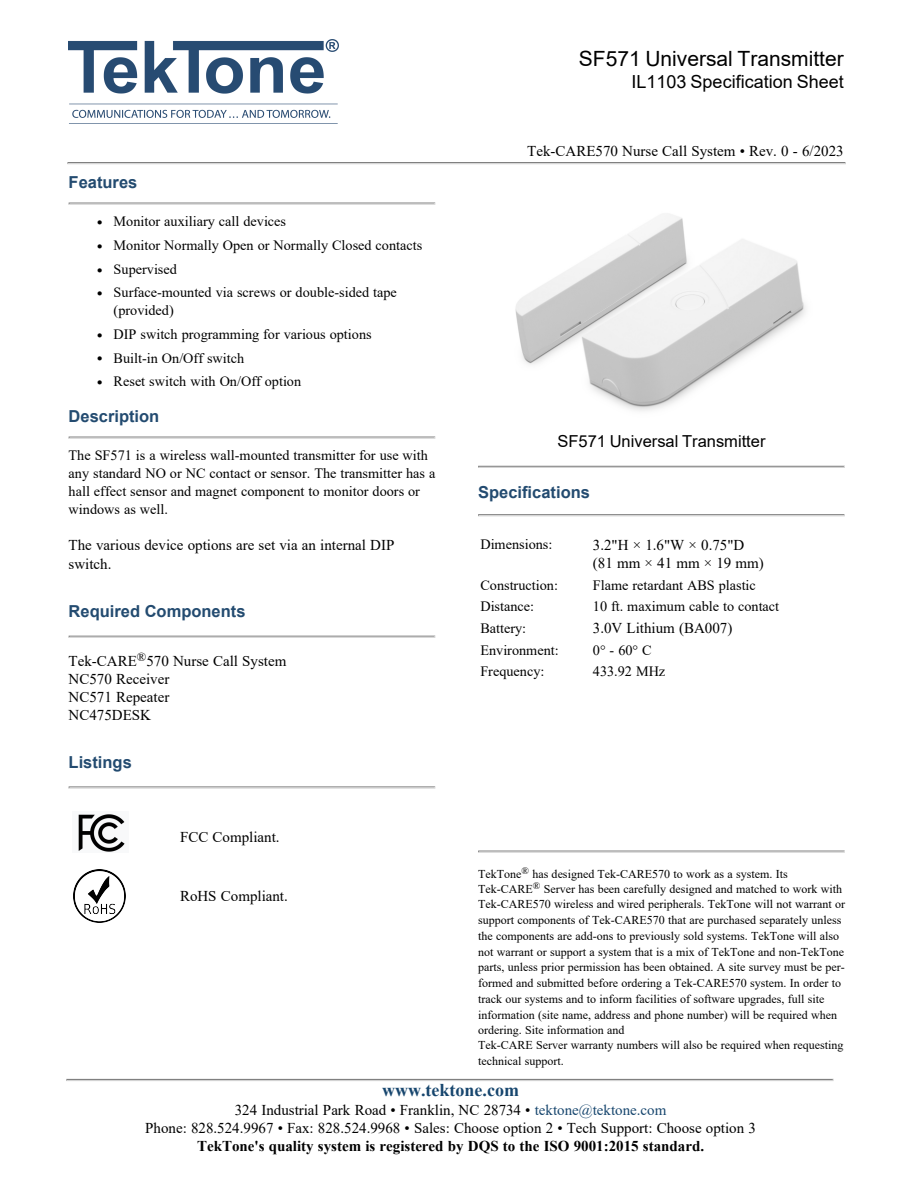
<style>
.page{position:relative;width:918px;height:1188px;background:#fff}
.page>*{position:absolute;margin:0;border:0;box-sizing:border-box;transform-origin:0 0}
.t1{font:21px "Arial";color:#000}
.t2{font:18px "Arial";color:#000}
.t3{font:700 18px "Times New Roman";color:#17466e}
.t4{font:700 16.5px "Arial";color:#234b70}
.t5{font:16.5px "Arial";color:#000}
.t6{font:15px/18px "Times New Roman";color:#000}
.t7{font:700 15px "Times New Roman";color:#000}
.t8{font:14.25px/18px "Times New Roman";color:#000}
.t9{font:12px/15.8px "Times New Roman";color:#000}
.s1{color:#17466e}
</style>
<div class="page">
<img style="left:78px;top:814px;width:47px;height:38px">
<img style="left:73px;top:870px;width:53px;height:52px">
<img style="left:515px;top:214px;width:291px;height:197px">
<svg style="left:69px;top:202px;width:366px;height:3px"></svg>
<svg style="left:69px;top:436px;width:366px;height:3px"></svg>
<svg style="left:69px;top:636px;width:366px;height:2px"></svg>
<svg style="left:69px;top:786px;width:366px;height:3px"></svg>
<svg style="left:478px;top:466px;width:367px;height:2px"></svg>
<svg style="left:478px;top:514px;width:367px;height:2px"></svg>
<svg style="left:478px;top:850px;width:367px;height:3px"></svg>
<img style="left:69px;top:39px;width:270px;height:85px">
<svg style="left:68px;top:162px;width:778px;height:2px;background:#ababab"></svg>
<svg style="left:66px;top:1079px;width:768px;height:2px;background:#a9a9a9"></svg>
<h1 class="t1" style="left:579px;top:51px;width:266px">SF571 Universal Transmitter</h1>
<h2 class="t2" style="left:632px;top:75px;width:214px">IL1103 Specification Sheet</h2>
<h3 class="t4" style="left:69px;top:176px;width:70px">Features</h3>
<p class="t8" style="left:97px;top:214px;width:191px">● Monitor auxiliary call devices</p>
<p class="t8" style="left:97px;top:238px;width:327px">● Monitor Normally Open or Normally Closed contacts</p>
<p class="t8" style="left:97px;top:261px;width:81px">● Supervised</p>
<p class="t8" style="left:114px;top:285px;width:285px;text-indent:-17px">● Surface-mounted via screws or double-sided tape (provided)</p>
<p class="t8" style="left:97px;top:327px;width:276px">● DIP switch programming for various options</p>
<p class="t8" style="left:97px;top:350px;width:149px">● Built-in On/Off switch</p>
<p class="t8" style="left:97px;top:374px;width:206px">● Reset switch with On/Off option</p>
<h3 class="t4" style="left:69px;top:410px;width:92px">Description</h3>
<p class="t8" style="left:69px;top:448px;width:368px">The SF571 is a wireless wall-mounted transmitter for use with any standard NO or NC contact or sensor. The transmitter has a hall effect sensor and magnet component to monitor doors or windows as well.</p>
<p class="t6" style="left:69px;top:537px;width:327px;line-height:19.2px">The various device options are set via an internal DIP switch.</p>
<h3 class="t4" style="left:69px;top:605px;width:178px">Required Components</h3>
<p class="t6" style="left:69px;top:653px;width:219px">Tek-CARE<sup>®</sup>570 Nurse Call System<br>NC570 Receiver<br>NC571 Repeater<br>NC475DESK</p>
<h3 class="t4" style="left:69px;top:756px;width:65px">Listings</h3>
<p class="t6" style="left:180px;top:830px;width:101px">FCC Compliant.</p>
<p class="t6" style="left:180px;top:888px;width:109px">RoHS Compliant.</p>
<p class="t6" style="left:527px;top:144px;width:318px">Tek-CARE570 Nurse Call System • Rev. 0 - 6/2023</p>
<h3 class="t5" style="left:557px;top:435px;width:210px">SF571 Universal Transmitter</h3>
<h3 class="t4" style="left:478px;top:486px;width:113px">Specifications</h3>
<p class="t8" style="left:480px;top:537px;width:74px">Dimensions:</p>
<p class="t6" style="left:593px;top:537px;width:173px">3.2"H × 1.6"W × 0.75"D (81 mm × 41 mm × 19 mm)</p>
<p class="t8" style="left:480px;top:577px;width:79px">Construction:</p>
<p class="t8" style="left:593px;top:577px;width:165px">Flame retardant ABS plastic</p>
<p class="t8" style="left:480px;top:599px;width:55px">Distance:</p>
<p class="t8" style="left:593px;top:599px;width:188px">10 ft. maximum cable to contact</p>
<p class="t8" style="left:480px;top:620px;width:47px">Battery:</p>
<p class="t6" style="left:593px;top:621px;width:141px">3.0V Lithium (BA007)</p>
<p class="t8" style="left:480px;top:643px;width:80px">Environment:</p>
<p class="t8" style="left:593px;top:643px;width:60px">0° - 60° C</p>
<p class="t8" style="left:480px;top:664px;width:66px">Frequency:</p>
<p class="t8" style="left:593px;top:664px;width:74px">433.92 MHz</p>
<p class="t9" style="left:478px;top:868px;width:366px;line-height:14.7px">TekTone<sup>®</sup> has designed Tek-CARE570 to work as a system. Its<br>Tek-CARE<sup>®</sup> Server has been carefully designed and matched to work with</p>
<p class="t9" style="left:478px;top:898px;width:368px">Tek-CARE570 wireless and wired peripherals. TekTone will not warrant or support components of Tek-CARE570 that are purchased separately unless the components are add-ons to previously sold systems. TekTone will also not warrant or support a system that is a mix of TekTone and non-TekTone parts, unless prior permission has been obtained. A site survey must be per&shy;formed and submitted before ordering a Tek-CARE570 system. In order to track our systems and to inform facilities of software upgrades, full site information (site name, address and phone number) will be required when ordering. Site information and</p>
<p class="t9" style="left:478px;top:1038px;width:367px">Tek-CARE Server warranty numbers will also be required when requesting technical support.</p>
<h2 class="t3" style="left:382px;top:1084px;width:138px">www.tektone.com</h2>
<p class="t6" style="left:145px;top:1102px;width:612px;text-align:center">324 Industrial Park Road • Franklin, NC 28734 • <span class="s1">tektone@tektone.com<br></span>Phone: 828.524.9967 • Fax: 828.524.9968 • Sales: Choose option 2 • Tech Support: Choose option 3</p>
<p class="t7" style="left:197px;top:1141px;width:509px">TekTone's quality system is registered by DQS to the ISO 9001:2015 standard.</p>
</div>
